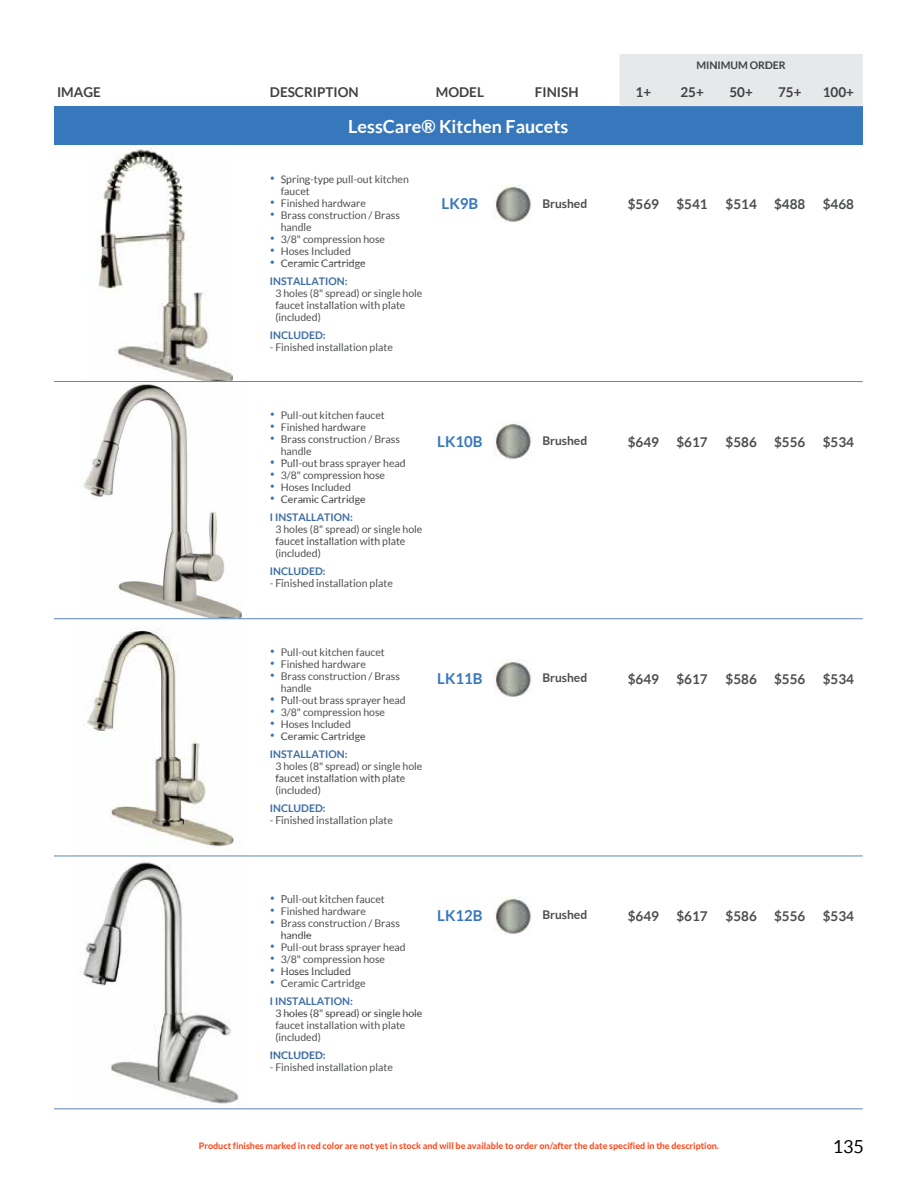
<style>
.page{position:relative;width:918px;height:1188px;background:#fff}
.page>*{position:absolute;margin:0;border:0;box-sizing:border-box;transform-origin:0 0}
.t1{font:700 18px "Lato";color:#fff}
.t2{font:18px "Lato";color:#000}
.t3{font:700 15px "Lato";color:#3777bc}
.t4{font:700 13.5px "Lato";color:#4c4f4e}
.t5{font:700 13.5px "Lato";color:#414143}
.t6{font:700 12px "Lato";color:#4c4f4e}
.t7{font:10.5px/12px "Lato";color:#4c4f4e}
.t8{font:700 10.5px "Lato";color:#3d6da4}
.t9{font:700 10.5px "Lato";color:#414143}
.t10{font:700 9px "Lato";color:#ff4113}
.s1{font-weight:700;color:#3d6da4}
</style>
<div class="page">
<img style="left:88px;top:144px;width:145px;height:237px">
<img style="left:494px;top:185px;width:38px;height:37px">
<img style="left:83px;top:382px;width:159px;height:236px">
<img style="left:494px;top:422px;width:38px;height:37px">
<img style="left:76px;top:619px;width:169px;height:237px">
<img style="left:494px;top:659px;width:38px;height:38px">
<img style="left:76px;top:861px;width:169px;height:248px">
<img style="left:494px;top:896px;width:38px;height:38px">
<div style="left:54px;top:106px;width:809px;height:38px;background:#3777bc"></div>
<div style="left:620px;top:54px;width:243px;height:52px;background:#e7e8e9"></div>
<hr style="left:54px;top:1109px;width:809px;height:1px;background:#5b86b8">
<hr style="left:54px;top:856px;width:809px;height:1px;background:#5b86b8">
<hr style="left:54px;top:618px;width:809px;height:1px;background:#5b86b8">
<hr style="left:54px;top:381px;width:809px;height:1px;background:#5b86b8">
<p class="t9" style="left:696px;top:59px;width:91px">MINIMUM ORDER</p>
<p class="t5" style="left:57px;top:84px;width:45px">IMAGE</p>
<p class="t5" style="left:270px;top:84px;width:90px">DESCRIPTION</p>
<p class="t5" style="left:436px;top:84px;width:50px">MODEL</p>
<p class="t5" style="left:535px;top:84px;width:45px">FINISH</p>
<p class="t5" style="left:636px;top:84px;width:17px">1+</p>
<p class="t5" style="left:680px;top:84px;width:25px">25+</p>
<p class="t5" style="left:729px;top:84px;width:25px">50+</p>
<p class="t5" style="left:778px;top:84px;width:25px">75+</p>
<p class="t5" style="left:823px;top:84px;width:33px">100+</p>
<h1 class="t1" style="left:348px;top:116px;width:222px">LessCare® Kitchen Faucets</h1>
<p class="t7" style="left:281px;top:173px;width:130px;text-indent:-11px"><sup>•</sup> Spring-type pull-out kitchen faucet</p>
<p class="t7" style="left:270px;top:197px;width:98px"><sup>•</sup> Finished hardware</p>
<p class="t7" style="left:281px;top:209px;width:121px;text-indent:-11px"><sup>•</sup> Brass construction / Brass handle</p>
<p class="t7" style="left:270px;top:233px;width:117px"><sup>•</sup> 3/8" compression hose</p>
<p class="t7" style="left:270px;top:245px;width:82px"><sup>•</sup> Hoses Included</p>
<p class="t7" style="left:270px;top:254px;width:97px;line-height:18px"><sup>•</sup> Ceramic Cartridge<br><span class="s1">INSTALLATION:</span></p>
<p class="t7" style="left:275px;top:287px;width:149px">3 holes (8" spread) or single hole faucet installation with plate (included)</p>
<p class="t8" style="left:270px;top:329px;width:57px">INCLUDED:</p>
<p class="t7" style="left:270px;top:341px;width:124px">- Finished installation plate</p>
<h2 class="t3" style="left:442px;top:195px;width:38px">LK9B</h2>
<p class="t6" style="left:542px;top:197px;width:46px">Brushed</p>
<p class="t4" style="left:628px;top:197px;width:33px">$569</p>
<p class="t4" style="left:676px;top:197px;width:33px">$541</p>
<p class="t4" style="left:726px;top:197px;width:33px">$514</p>
<p class="t4" style="left:774px;top:197px;width:33px">$488</p>
<p class="t4" style="left:823px;top:197px;width:33px">$468</p>
<p class="t7" style="left:270px;top:409px;width:116px"><sup>•</sup> Pull-out kitchen faucet</p>
<p class="t7" style="left:270px;top:421px;width:98px"><sup>•</sup> Finished hardware</p>
<p class="t7" style="left:281px;top:433px;width:121px;text-indent:-11px"><sup>•</sup> Brass construction / Brass handle</p>
<p class="t7" style="left:270px;top:457px;width:137px"><sup>•</sup> Pull-out brass sprayer head</p>
<p class="t7" style="left:270px;top:469px;width:117px"><sup>•</sup> 3/8" compression hose</p>
<p class="t7" style="left:270px;top:481px;width:82px"><sup>•</sup> Hoses Included</p>
<p class="t7" style="left:270px;top:490px;width:97px;line-height:18px"><sup>•</sup> Ceramic Cartridge<br><span class="s1">I INSTALLATION:</span></p>
<p class="t7" style="left:275px;top:523px;width:149px">3 holes (8" spread) or single hole faucet installation with plate (included)</p>
<p class="t8" style="left:270px;top:565px;width:57px">INCLUDED:</p>
<p class="t7" style="left:270px;top:577px;width:124px">- Finished installation plate</p>
<h2 class="t3" style="left:437px;top:433px;width:47px">LK10B</h2>
<p class="t6" style="left:542px;top:434px;width:46px">Brushed</p>
<p class="t4" style="left:628px;top:434px;width:33px">$649</p>
<p class="t4" style="left:676px;top:434px;width:33px">$617</p>
<p class="t4" style="left:726px;top:434px;width:33px">$586</p>
<p class="t4" style="left:774px;top:434px;width:33px">$556</p>
<p class="t4" style="left:823px;top:434px;width:33px">$534</p>
<p class="t7" style="left:270px;top:647px;width:116px"><sup>•</sup> Pull-out kitchen faucet</p>
<p class="t7" style="left:270px;top:659px;width:98px"><sup>•</sup> Finished hardware</p>
<p class="t7" style="left:281px;top:671px;width:121px;text-indent:-11px"><sup>•</sup> Brass construction / Brass handle</p>
<p class="t7" style="left:270px;top:695px;width:137px"><sup>•</sup> Pull-out brass sprayer head</p>
<p class="t7" style="left:270px;top:707px;width:117px"><sup>•</sup> 3/8" compression hose</p>
<p class="t7" style="left:270px;top:719px;width:82px"><sup>•</sup> Hoses Included</p>
<p class="t7" style="left:270px;top:728px;width:97px;line-height:18px"><sup>•</sup> Ceramic Cartridge<br><span class="s1">INSTALLATION:</span></p>
<p class="t7" style="left:275px;top:761px;width:149px">3 holes (8" spread) or single hole faucet installation with plate (included)</p>
<p class="t8" style="left:270px;top:803px;width:57px">INCLUDED:</p>
<p class="t7" style="left:270px;top:815px;width:124px">- Finished installation plate</p>
<h2 class="t3" style="left:437px;top:670px;width:47px">LK11B</h2>
<p class="t6" style="left:542px;top:671px;width:46px">Brushed</p>
<p class="t4" style="left:628px;top:671px;width:33px">$649</p>
<p class="t4" style="left:676px;top:671px;width:33px">$617</p>
<p class="t4" style="left:726px;top:671px;width:33px">$586</p>
<p class="t4" style="left:774px;top:671px;width:33px">$556</p>
<p class="t4" style="left:823px;top:671px;width:33px">$534</p>
<p class="t7" style="left:270px;top:893px;width:116px"><sup>•</sup> Pull-out kitchen faucet</p>
<p class="t7" style="left:270px;top:905px;width:98px"><sup>•</sup> Finished hardware</p>
<p class="t7" style="left:281px;top:917px;width:121px;text-indent:-11px"><sup>•</sup> Brass construction / Brass handle</p>
<p class="t7" style="left:270px;top:941px;width:137px"><sup>•</sup> Pull-out brass sprayer head</p>
<p class="t7" style="left:270px;top:953px;width:117px"><sup>•</sup> 3/8" compression hose</p>
<p class="t7" style="left:270px;top:965px;width:82px"><sup>•</sup> Hoses Included</p>
<p class="t7" style="left:270px;top:974px;width:97px;line-height:18px"><sup>•</sup> Ceramic Cartridge<br><span class="s1">I INSTALLATION:</span></p>
<p class="t7" style="left:275px;top:1007px;width:149px">3 holes (8" spread) or single hole faucet installation with plate (included)</p>
<p class="t8" style="left:270px;top:1049px;width:57px">INCLUDED:</p>
<p class="t7" style="left:270px;top:1061px;width:124px">- Finished installation plate</p>
<h2 class="t3" style="left:437px;top:907px;width:47px">LK12B</h2>
<p class="t6" style="left:542px;top:908px;width:46px">Brushed</p>
<p class="t4" style="left:628px;top:908px;width:33px">$649</p>
<p class="t4" style="left:676px;top:908px;width:33px">$617</p>
<p class="t4" style="left:726px;top:908px;width:33px">$586</p>
<p class="t4" style="left:774px;top:908px;width:33px">$556</p>
<p class="t4" style="left:823px;top:908px;width:33px">$534</p>
<p class="t10" style="left:199px;top:1141px;width:522px">Product finishes marked in red color are not yet in stock and will be available to order on/after the date specified in the description.</p>
<h1 class="t2" style="left:833px;top:1136px;width:33px">135</h1>
</div>
